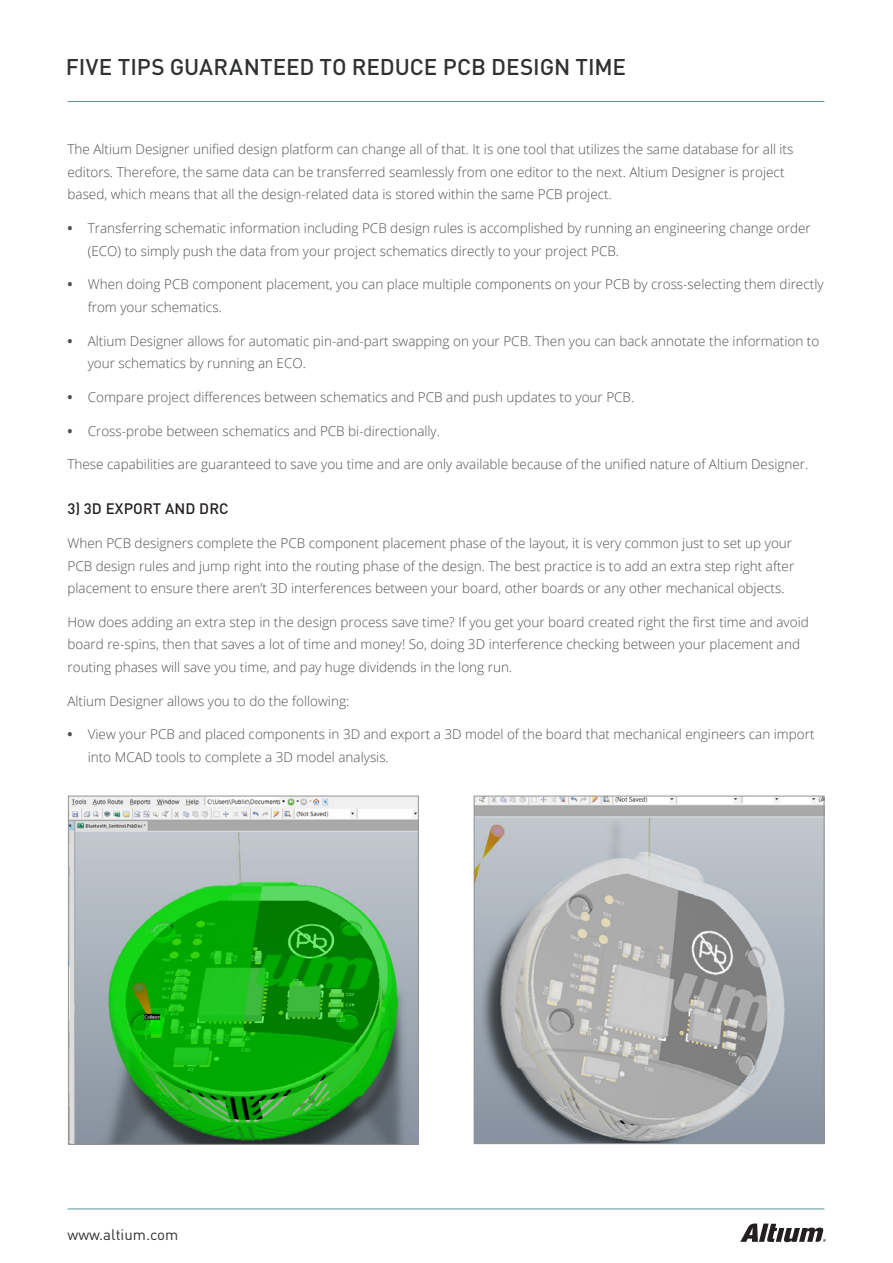
<style>
.page{position:relative;width:893px;height:1263px;background:#fff}
.page>*{position:absolute;margin:0;border:0;box-sizing:border-box;transform-origin:0 0}
.t1{font:500 22.5px "DIN Pro";letter-spacing:-.005em;color:#303232}
.Heading_1{font:500 15px "DIN Pro";letter-spacing:.01em;color:#231f20}
.t2{font:15px "DIN Pro";color:#303232}
.Body_Text{font:300 13.5px/22.5px "Open Sans";color:#4f5151}
.s1{font-weight:700}
</style>
<div class="page">
<hr style="left:68px;top:1208px;width:756px;height:1px;background:#5b93a1">
<hr style="left:68px;top:101px;width:756px;height:1px;background:#5b93a1">
<svg style="left:740px;top:1223px;width:86px;height:19px"></svg>
<img style="left:70px;top:798px;width:347px;height:345px">
<div style="left:68px;top:796px;width:351px;height:349px;border:1px solid #919396"></div>
<img style="left:476px;top:798px;width:346px;height:344px">
<div style="left:474px;top:796px;width:350px;height:348px;border:1px solid #919396"></div>
<h1 class="t1" style="left:66px;top:49px;width:562px">FIVE TIPS GUARANTEED TO REDUCE PCB DESIGN TIME</h1>
<p class="Body_Text" style="left:68px;top:138px;width:727px">The Altium Designer unified design platform can change all of that. It is one tool that utilizes the same database for all its editors. Therefore, the same data can be transferred seamlessly from one editor to the next. Altium Designer is project based, which means that all the design-related data is stored within the same PCB project.</p>
<p class="Body_Text" style="left:88px;top:217px;width:724px;text-indent:-20px"><span class="s1">•</span> Transferring schematic information including PCB design rules is accomplished by running an engineering change order (ECO) to simply push the data from your project schematics directly to your project PCB.</p>
<p class="Body_Text" style="left:88px;top:273px;width:737px;text-indent:-20px"><span class="s1">•</span> When doing PCB component placement, you can place multiple components on your PCB by cross-selecting them directly from your schematics.</p>
<p class="Body_Text" style="left:88px;top:329px;width:733px;text-indent:-20px"><span class="s1">•</span> Altium Designer allows for automatic pin-and-part swapping on your PCB. Then you can back annotate the information to your schematics by running an ECO.</p>
<p class="Body_Text" style="left:68px;top:385px;width:568px"><span class="s1">•</span> Compare project differences between schematics and PCB and push updates to your PCB.</p>
<p class="Body_Text" style="left:68px;top:419px;width:374px"><span class="s1">•</span> Cross-probe between schematics and PCB bi-directionally.</p>
<p class="Body_Text" style="left:68px;top:453px;width:742px">These capabilities are guaranteed to save you time and are only available because of the unified nature of Altium Designer.</p>
<p class="Heading_1" style="left:68px;top:497px;width:163px">3) 3D EXPORT AND DRC</p>
<p class="Body_Text" style="left:68px;top:532px;width:728px">When PCB designers complete the PCB component placement phase of the layout, it is very common just to set up your<br>PCB design rules and jump right into the routing phase of the design. The best practice is to add an extra step right after placement to ensure there aren’t 3D interferences between your board, other boards or any other mechanical objects.</p>
<p class="Body_Text" style="left:68px;top:610px;width:743px">How does adding an extra step in the design process save time? If you get your board created right the first time and avoid board re-spins, then that saves a lot of time and money! So, doing 3D interference checking between your placement and routing phases will save you time, and pay huge dividends in the long run.</p>
<p class="Body_Text" style="left:68px;top:689px;width:283px">Altium Designer allows you to do the following:</p>
<p class="Body_Text" style="left:88px;top:723px;width:728px;text-indent:-20px"><span class="s1">•</span> View your PCB and placed components in 3D and export a 3D model of the board that mechanical engineers can import into MCAD tools to complete a 3D model analysis.</p>
<p class="t2" style="left:68px;top:1224px;width:112px">www.altium.com</p>
</div>
